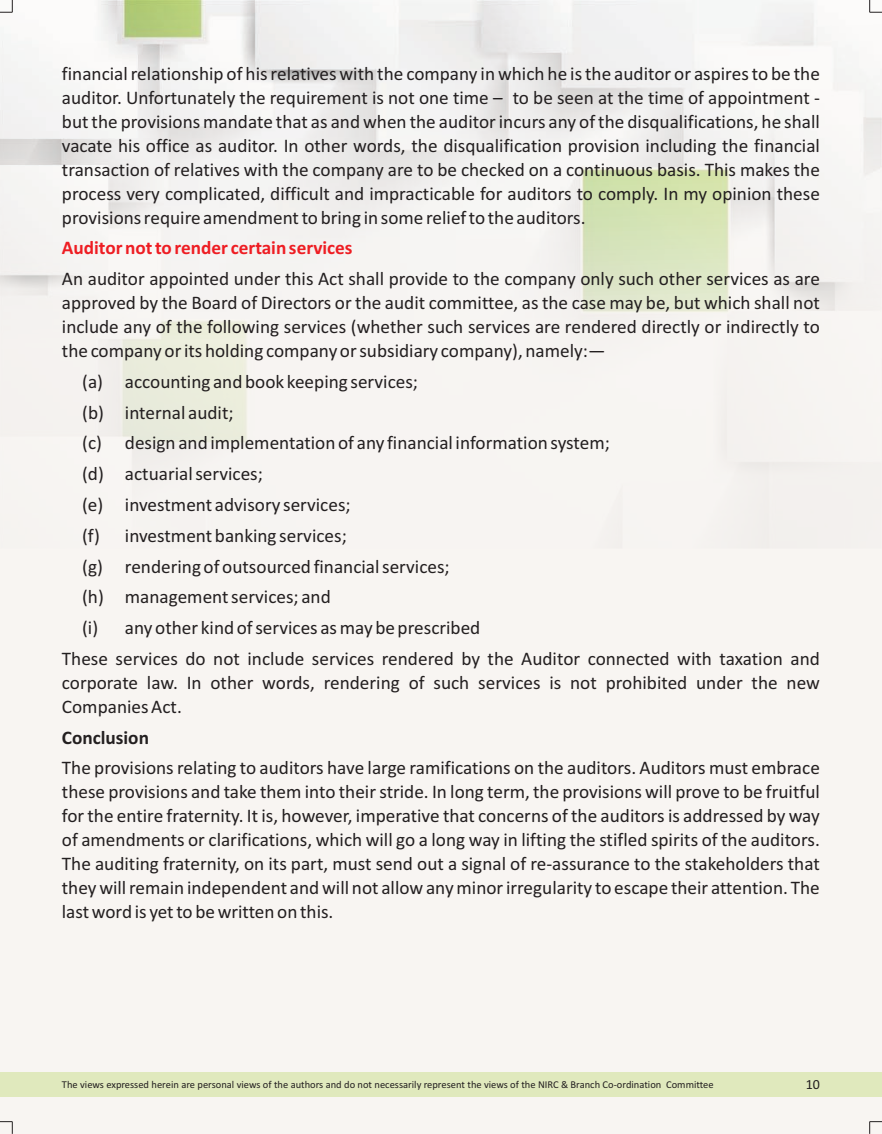
<style>
.page{position:relative;width:882px;height:1134px;background:#f8f5f2}
.page>*{position:absolute;margin:0;border:0;box-sizing:border-box;transform-origin:0 0}
.t1{font:19.25px/24px "Calibri";color:#231f20;text-align:justify}
.t2{font:700 19.25px "Calibri";color:#ee1d23}
.t3{font:700 19.25px "Calibri";color:#231f20}
.t4{font:14px "Calibri";color:#231f20}
.t5{font:10.5px "Calibri";color:#231f20}
</style>
<div class="page">
<img style="left:0;top:0;width:882px;height:469px">
<svg style="left:0;top:0;width:13px;height:13px"></svg>
<svg style="left:869px;top:0;width:13px;height:13px"></svg>
<svg style="left:0;top:1121px;width:13px;height:13px"></svg>
<svg style="left:869px;top:1121px;width:13px;height:13px"></svg>
<div style="left:0;top:1072px;width:882px;height:25px;background:#e0e9bd"></div>
<p class="t1" style="left:62px;top:63px;width:760px">financial relationship of his relatives with the company in which he is the auditor or aspires to be the auditor. Unfortunately the requirement is not one time – to be seen at the time of appointment - but the provisions mandate that as and when the auditor incurs any of the disqualifications, he shall vacate his office as auditor. In other words, the disqualification provision including the financial transaction of relatives with the company are to be checked on a continuous basis. This makes the process very complicated, difficult and impracticable for auditors to comply. In my opinion these provisions require amendment to bring in some relief to the auditors.</p>
<p class="t2" style="left:62px;top:240px;width:292px">Auditor not to render certain services</p>
<p class="t1" style="left:62px;top:268px;width:760px">An auditor appointed under this Act shall provide to the company only such other services as are approved by the Board of Directors or the audit committee, as the case may be, but which shall not include any of the following services (whether such services are rendered directly or indirectly to the company or its holding company or subsidiary company), namely:—</p>
<p class="t1" style="left:82px;top:371px;width:337px">(a) accounting and book keeping services;</p>
<p class="t1" style="left:82px;top:402px;width:153px">(b) internal audit;</p>
<p class="t1" style="left:82px;top:433px;width:529px">(c) design and implementation of any financial information system;</p>
<p class="t1" style="left:82px;top:463px;width:182px">(d) actuarial services;</p>
<p class="t1" style="left:82px;top:494px;width:270px">(e) investment advisory services;</p>
<p class="t1" style="left:82px;top:525px;width:266px">(f) investment banking services;</p>
<p class="t1" style="left:82px;top:556px;width:369px">(g) rendering of outsourced financial services;</p>
<p class="t1" style="left:82px;top:587px;width:250px">(h) management services; and</p>
<p class="t1" style="left:82px;top:617px;width:400px">(i) any other kind of services as may be prescribed</p>
<p class="t1" style="left:62px;top:648px;width:760px">These services do not include services rendered by the Auditor connected with taxation and</p>
<p class="t1" style="left:62px;top:672px;width:760px">corporate law. In other words, rendering of such services is not prohibited under the new<br>Companies Act.</p>
<p class="t3" style="left:62px;top:729px;width:89px">Conclusion</p>
<p class="t1" style="left:62px;top:758px;width:760px">The provisions relating to auditors have large ramifications on the auditors. Auditors must embrace these provisions and take them into their stride. In long term, the provisions will prove to be fruitful for the entire fraternity. It is, however, imperative that concerns of the auditors is addressed by way of amendments or clarifications, which will go a long way in lifting the stifled spirits of the auditors.<br>The auditing fraternity, on its part, must send out a signal of re-assurance to the stakeholders that they will remain independent and will not allow any minor irregularity to escape their attention. The last word is yet to be written on this.</p>
<p class="t5" style="left:62px;top:1080px;width:653px">The views expressed herein are personal views of the authors and do not necessarily represent the views of the NIRC &amp; Branch Co-ordination Committee</p>
<p class="t4" style="left:806px;top:1078px;width:16px">10</p>
</div>
